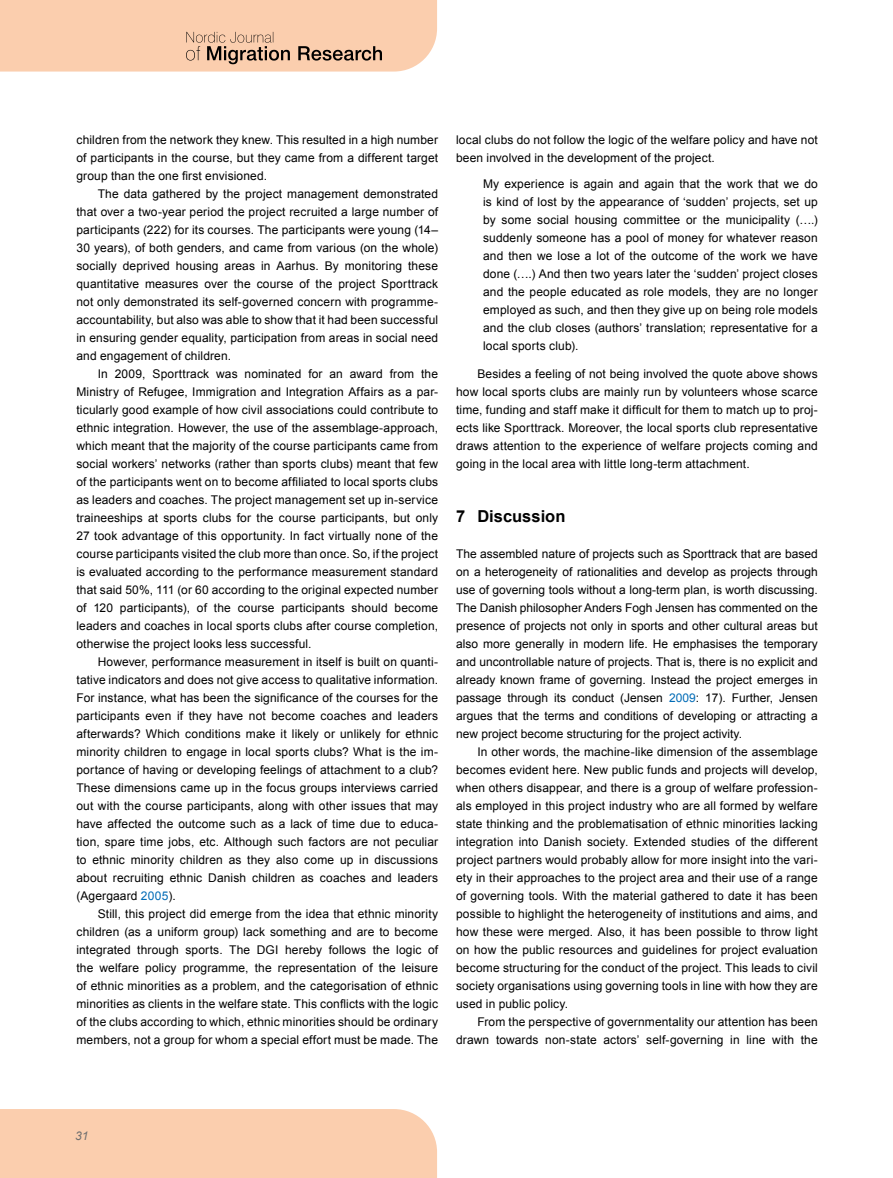
<style>
.page{position:relative;width:893px;height:1178px;background:#fff}
.page>*{position:absolute;margin:0;border:0;box-sizing:border-box;transform-origin:0 0}
.t1{font:700 16.5px "Arial";color:#000}
.t2{font:12px/18px "Arial";letter-spacing:.01em;color:#000;text-align:justify}
.t3{font:italic 12px "Arial";color:#706f6f}
.s1{color:#006bb6}
</style>
<div class="page">
<div style="left:0;top:1109px;width:437px;height:69px;background:#fbceae"></div>
<svg style="left:0;top:0;width:437px;height:72px;background:#f2c7a9"></svg>
<p class="t2" style="left:76px;top:131px;width:363px">children from the network they knew. This resulted in a high number of participants in the course, but they came from a different target group than the one first envisioned.</p>
<p class="t2" style="left:76px;top:185px;width:363px;text-indent:21px">The data gathered by the project management demonstrated that over a two-year period the project recruited a large number of participants (222) for its courses. The participants were young (14– 30 years), of both genders, and came from various (on the whole) socially deprived housing areas in Aarhus. By monitoring these quantitative measures over the course of the project Sporttrack not only demonstrated its self-governed concern with programme&shy;accountability, but also was able to show that it had been successful in ensuring gender equality, participation from areas in social need and engagement of children.</p>
<p class="t2" style="left:76px;top:365px;width:363px;text-indent:21px">In 2009, Sporttrack was nominated for an award from the Ministry of Refugee, Immigration and Integration Affairs as a par&shy;ticularly good example of how civil associations could contribute to ethnic integration. However, the use of the assemblage-approach, which meant that the majority of the course participants came from social workers’ networks (rather than sports clubs) meant that few of the participants went on to become affiliated to local sports clubs as leaders and coaches. The project management set up in-service traineeships at sports clubs for the course participants, but only 27 took advantage of this opportunity. In fact virtually none of the course participants visited the club more than once. So, if the project is evaluated according to the performance measurement standard that said 50%, 111 (or 60 according to the original expected number of 120 participants), of the course participants should become leaders and coaches in local sports clubs after course completion, otherwise the project looks less successful.</p>
<p class="t2" style="left:76px;top:653px;width:363px;text-indent:21px">However, performance measurement in itself is built on quanti&shy;tative indicators and does not give access to qualitative information.<br>For instance, what has been the significance of the courses for the participants even if they have not become coaches and leaders afterwards? Which conditions make it likely or unlikely for ethnic minority children to engage in local sports clubs? What is the im&shy;portance of having or developing feelings of attachment to a club?<br>These dimensions came up in the focus groups interviews carried out with the course participants, along with other issues that may have affected the outcome such as a lack of time due to educa&shy;tion, spare time jobs, etc. Although such factors are not peculiar to ethnic minority children as they also come up in discussions about recruiting ethnic Danish children as coaches and leaders (Agergaard <span class="s1">2005</span>).</p>
<p class="t2" style="left:76px;top:905px;width:363px;text-indent:21px">Still, this project did emerge from the idea that ethnic minority children (as a uniform group) lack something and are to become integrated through sports. The DGI hereby follows the logic of the welfare policy programme, the representation of the leisure of ethnic minorities as a problem, and the categorisation of ethnic minorities as clients in the welfare state. This conflicts with the logic of the clubs according to which, ethnic minorities should be ordinary members, not a group for whom a special effort must be made. The</p>
<p class="t2" style="left:456px;top:131px;width:363px">local clubs do not follow the logic of the welfare policy and have not been involved in the development of the project.</p>
<p class="t2" style="left:483px;top:174px;width:336px">My experience is again and again that the work that we do is kind of lost by the appearance of ‘sudden’ projects, set up by some social housing committee or the municipality (….) suddenly someone has a pool of money for whatever reason and then we lose a lot of the outcome of the work we have done (….) And then two years later the ‘sudden’ project closes and the people educated as role models, they are no longer employed as such, and then they give up on being role models and the club closes (authors’ translation; representative for a local sports club).</p>
<p class="t2" style="left:456px;top:365px;width:363px;text-indent:21px">Besides a feeling of not being involved the quote above shows how local sports clubs are mainly run by volunteers whose scarce time, funding and staff make it difficult for them to match up to proj&shy;ects like Sporttrack. Moreover, the local sports club representative draws attention to the experience of welfare projects coming and going in the local area with little long-term attachment.</p>
<h1 class="t1" style="left:456px;top:505px;width:111px">7 Discussion</h1>
<p class="t2" style="left:456px;top:545px;width:363px">The assembled nature of projects such as Sporttrack that are based on a heterogeneity of rationalities and develop as projects through use of governing tools without a long-term plan, is worth discussing.<br>The Danish philosopher Anders Fogh Jensen has commented on the presence of projects not only in sports and other cultural areas but also more generally in modern life. He emphasises the temporary and uncontrollable nature of projects. That is, there is no explicit and already known frame of governing. Instead the project emerges in passage through its conduct (Jensen <span class="s1">2009</span>: 17). Further, Jensen argues that the terms and conditions of developing or attracting a new project become structuring for the project activity.</p>
<p class="t2" style="left:456px;top:743px;width:363px;text-indent:21px">In other words, the machine-like dimension of the assemblage becomes evident here. New public funds and projects will develop, when others disappear, and there is a group of welfare profession&shy;als employed in this project industry who are all formed by welfare state thinking and the problematisation of ethnic minorities lacking integration into Danish society. Extended studies of the different project partners would probably allow for more insight into the vari&shy;ety in their approaches to the project area and their use of a range of governing tools. With the material gathered to date it has been possible to highlight the heterogeneity of institutions and aims, and how these were merged. Also, it has been possible to throw light on how the public resources and guidelines for project evaluation become structuring for the conduct of the project. This leads to civil society organisations using governing tools in line with how they are used in public policy.</p>
<p class="t2" style="left:456px;top:1013px;width:363px;text-align:right">From the perspective of governmentality our attention has been drawn towards non-state actors’ self-governing in line with the</p>
<p class="t3" style="left:75px;top:1128px;width:15px">31</p>
</div>
